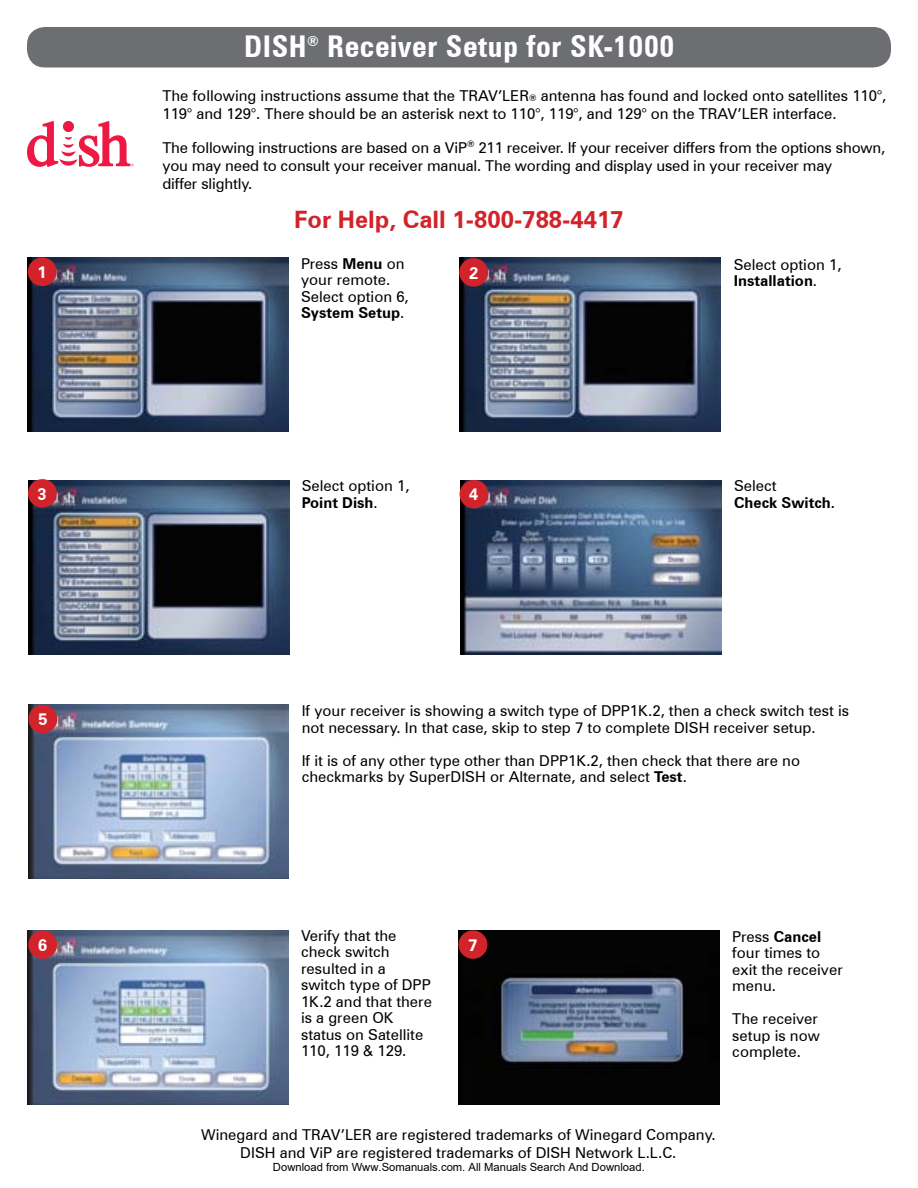
<style>
.page{position:relative;width:918px;height:1188px;background:#fff}
.page>*{position:absolute;margin:0;border:0;box-sizing:border-box;transform-origin:0 0}
.t1{font:700 condensed 30px "Zurich BT";letter-spacing:.02em;color:#fff}
.t2{font:700 24px "Zurich BT";color:#d2232a}
.t3{font:700 16.5px "Zurich BT";color:#fff}
.t4{font:15px/16.5px "Zurich BT";color:#000}
.t5{font:700 15px "Zurich BT";color:#000}
.t6{font:11.25px "Arial";color:#000}
.s1{font-size:9px}
.s2{font-weight:700}
.s3{font-family:"Arial"}
</style>
<div class="page">
<div style="left:27px;top:27px;width:864px;height:41px;background:#6d6e71;border-radius:18px"></div>
<img style="left:28px;top:705px;width:261px;height:174px">
<img style="left:28px;top:480px;width:261px;height:174px">
<img style="left:460px;top:480px;width:261px;height:174px">
<img style="left:27px;top:258px;width:261px;height:174px">
<img style="left:459px;top:258px;width:261px;height:174px">
<div style="left:459px;top:258px;width:29px;height:29px;background:#d2232a;border-radius:50%"></div>
<div style="left:460px;top:480px;width:28px;height:28px;background:#d2232a;border-radius:50%"></div>
<div style="left:28px;top:258px;width:29px;height:28px;background:#d2232a;border-radius:50%"></div>
<div style="left:28px;top:479px;width:29px;height:29px;background:#d2232a;border-radius:50%"></div>
<div style="left:28px;top:705px;width:29px;height:28px;background:#d2232a;border-radius:50%"></div>
<img style="left:459px;top:930px;width:261px;height:174px">
<img style="left:27px;top:930px;width:261px;height:174px">
<div style="left:28px;top:930px;width:29px;height:29px;background:#d2232a;border-radius:50%"></div>
<div style="left:459px;top:930px;width:28px;height:29px;background:#d2232a;border-radius:50%"></div>
<svg style="left:27px;top:121px;width:107px;height:46px"></svg>
<h1 class="t1" style="left:244px;top:28px;width:432px">DISH<sup>®</sup> Receiver Setup for SK-1000</h1>
<p class="t4" style="left:162px;top:86px;width:725px;line-height:18px">The following instructions assume that the TRAV’LER<span class="s1">®</span> antenna has found and locked onto satellites 110°,<br>119° and 129°. There should be an asterisk next to 110°, 119°, and 129° on the TRAV’LER interface.</p>
<p class="t4" style="left:162px;top:139px;width:725px;line-height:18px">The following instructions are based on a ViP<sup>®</sup> 211 receiver. If your receiver differs from the options shown, you may need to consult your receiver manual. The wording and display used in your receiver may<br>differ slightly.</p>
<p class="t3" style="left:37px;top:262px;width:11px">1</p>
<p class="t3" style="left:38px;top:484px;width:11px">3</p>
<p class="t3" style="left:38px;top:709px;width:11px">5</p>
<h2 class="t2" style="left:294px;top:205px;width:331px">For Help, Call 1-800-788-4417</h2>
<p class="t4" style="left:301px;top:255px;width:109px">Press <span class="s2">Menu</span> on your remote.<br>Select option 6,<br><span class="s2">System Setup</span>.</p>
<p class="t3" style="left:469px;top:263px;width:11px">2</p>
<p class="t4" style="left:302px;top:478px;width:109px">Select option 1,<br><span class="s2">Point Dish</span>.</p>
<p class="t3" style="left:469px;top:485px;width:11px">4</p>
<p class="t4" style="left:734px;top:256px;width:109px">Select option 1,<br><span class="s2">Installation</span>.</p>
<p class="t4" style="left:734px;top:478px;width:44px">Select</p>
<p class="t5" style="left:734px;top:493px;width:102px">Check Switch.</p>
<p class="t4" style="left:302px;top:702px;width:549px">If your receiver is showing a switch type of DPP1K.2, then a check switch test is not necessary. In that case, skip to step 7 to complete DISH receiver setup.</p>
<p class="t4" style="left:302px;top:752px;width:500px">If it is of any other type other than DPP1K.2, then check that there are no checkmarks by SuperDISH or Alternate, and select <span class="s2">Test</span>.</p>
<p class="t4" style="left:301px;top:927px;width:133px">Verify that the check switch resulted in a switch type of DPP<br>1K.2 and that there is a green OK status on Satellite<br>110, 119 <span class="s3">&amp;</span> 129.</p>
<p class="t3" style="left:38px;top:935px;width:11px">6</p>
<p class="t3" style="left:469px;top:935px;width:11px">7</p>
<p class="t4" style="left:732px;top:928px;width:112px">Press <span class="s2">Cancel </span>four times to exit the receiver menu.</p>
<p class="t4" style="left:732px;top:1011px;width:89px">The receiver setup is now complete.</p>
<p class="t4" style="left:201px;top:1126px;width:516px;line-height:18px;text-align:center">Winegard and TRAV’LER are registered trademarks of Winegard Company.<br>DISH and ViP are registered trademarks of DISH Network L.L.C.</p>
<p class="t6" style="left:273px;top:1160px;width:373px">Download from Www.Somanuals.com. All Manuals Search And Download.</p>
</div>
